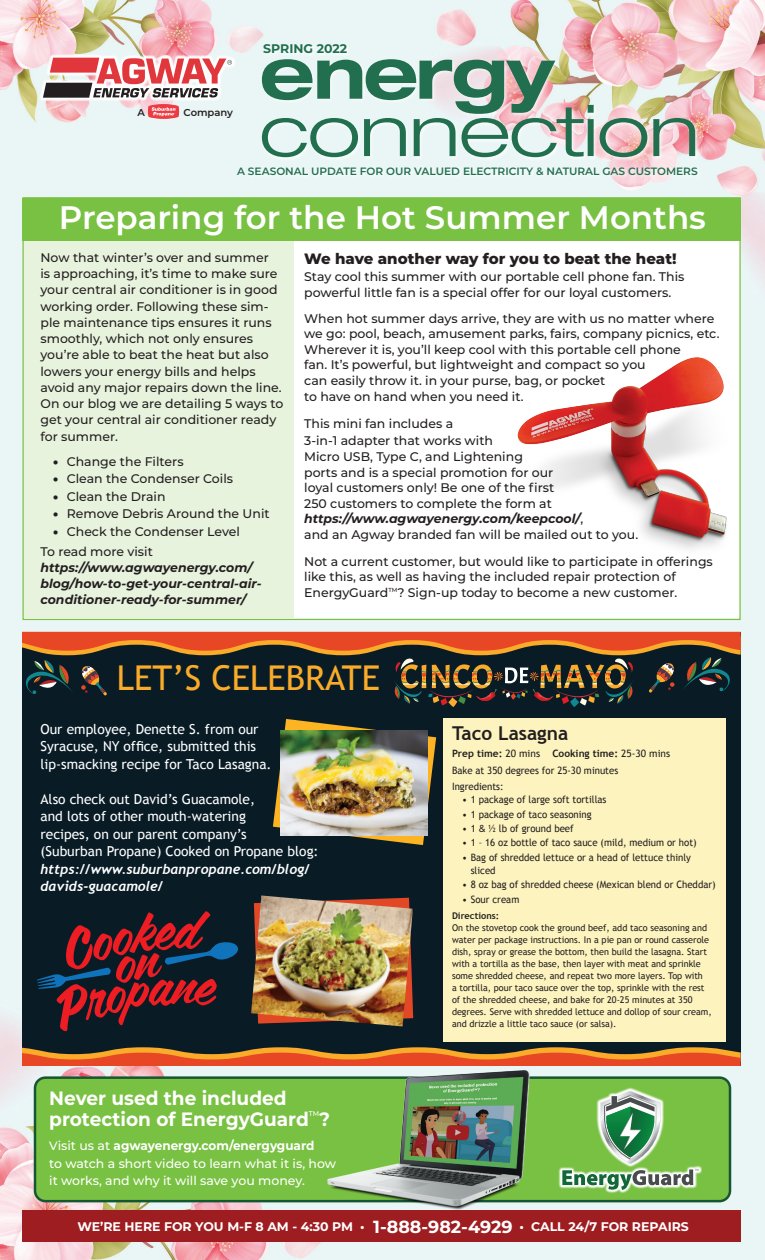
<style>
.page{position:relative;width:765px;height:1260px;background:#fff}
.page>*{position:absolute;margin:0;border:0;box-sizing:border-box;transform-origin:0 0}
.t1{font:34.12px "Trebuchet MS";color:#faab2a}
.t2{font:600 32.5px "Montserrat";color:#fff}
.t3{font:700 19.25px/21.2px "Montserrat";color:#fff;scale:.96 1}
.t4{font:700 19.12px "Trebuchet MS";color:#231f20}
.t5{font:800 15px "Montserrat";color:#231f20}
.t6{font:13.75px/17.5px "Trebuchet MS";color:#fff}
.t7{font:italic 700 13.75px/17.5px "Trebuchet";color:#fff}
.t8{font:500 12.5px/16.2px "Montserrat";color:#231f20}
.t9{font:500 12.5px/17.5px "Montserrat";color:#fff}
.t10{font:italic 700 12.5px/16.2px "Montserrat";color:#231f20}
.t11{font:700 12.5px "Montserrat";color:#fff}
.t12{font:700 12.5px "Montserrat";color:#226f50}
.t13{font:600 10.62px "Montserrat";color:#226f50}
.t14{font:10.12px/13.1px "Trebuchet MS";color:#231f20;scale:.95 1}
.t15{font:10.12px/16.8px "Trebuchet MS";color:#231f20}
.t16{font:600 10px "Montserrat";letter-spacing:-.005em;color:#231f20}
.t17{font:9.25px/12px "Trebuchet MS";color:#231f20}
.t18{font:700 9.25px "Trebuchet MS";color:#231f20}
.t19{font:500 7px "Montserrat";color:#fff;scale:.96 1}
.s1{font-weight:900}
.s2{font-weight:700;font-style:italic}
.s3{font-size:12px}
.s4{font-weight:700}
.s5{font-family:"Montserrat";font-weight:500}
.s6{font-size:17.5px}
</style>
<div class="page">
<img style="left:0;top:0;width:765px;height:1260px">
<div style="left:22px;top:197px;width:719px;height:423px;background:#fff;border:1px solid #79c142"></div>
<div style="left:24px;top:237px;width:269px;height:382px;background:#e8f3de"></div>
<div style="left:35px;top:1078px;width:695px;height:123px;background:#79c142;border-radius:11px"></div>
<div style="left:34px;top:1076px;width:697px;height:126px;border:2px solid #165632;border-radius:11px"></div>
<div style="left:22px;top:1210px;width:719px;height:31px;background:#9e1d21"></div>
<svg style="left:39px;top:54px;width:197px;height:48px"></svg>
<svg style="left:43px;top:58px;width:189px;height:40px"></svg>
<svg style="left:148px;top:104px;width:31px;height:15px"></svg>
<div style="left:262px;top:42px;width:89px;height:16px;background:#f0f9f8"></div>
<div style="left:261px;top:58px;width:438px;height:103px;background:#fff;opacity:.75"></div>
<svg style="left:262px;top:59px;width:332px;height:98px"></svg>
<svg style="left:600px;top:118px;width:47px;height:39px"></svg>
<svg style="left:653px;top:118px;width:42px;height:38px"></svg>
<svg style="left:236px;top:166px;width:466px;height:13px;fill:#eef7f6"></svg>
<div style="left:22px;top:198px;width:719px;height:42px;background:#79c142"></div>
<svg style="left:559px;top:1087px;width:143px;height:106px"></svg>
<svg style="left:562px;top:1091px;width:136px;height:99px"></svg>
<img style="left:517px;top:343px;width:242px;height:215px">
<div style="left:22px;top:632px;width:719px;height:434px;background:#091c26"></div>
<svg style="left:22px;top:1047px;width:719px;height:19px"></svg>
<svg style="left:22px;top:632px;width:719px;height:75px"></svg>
<div style="left:443px;top:718px;width:283px;height:324px;background:#fdf3be"></div>
<svg style="left:273px;top:719px;width:163px;height:126px"></svg>
<img style="left:281px;top:731px;width:147px;height:105px">
<img style="left:251px;top:895px;width:162px;height:131px">
<svg style="left:37px;top:911px;width:201px;height:120px"></svg>
<img style="left:306px;top:1056px;width:234px;height:154px">
<p class="t16" style="left:137px;top:105px;width:9px">A</p>
<p class="t16" style="left:184px;top:105px;width:51px">Company</p>
<p class="t12" style="left:263px;top:40px;width:86px">SPRING 2022</p>
<p class="t13" style="left:237px;top:164px;width:462px">A SEASONAL UPDATE FOR OUR VALUED ELECTRICITY &amp; NATURAL GAS CUSTOMERS</p>
<h2 class="t2" style="left:59px;top:195px;width:649px">Preparing for the Hot Summer Months</h2>
<p class="t8" style="left:41px;top:249px;width:244px">Now that winter’s over and summer<br>is approaching, it’s time to make sure your central air conditioner is in good working order. Following these sim&shy;ple maintenance tips ensures it runs smoothly, which not only ensures you’re able to beat the heat but also lowers your energy bills and helps avoid any major repairs down the line.<br>On our blog we are detailing 5 ways to get your central air conditioner ready for summer.</p>
<p class="t8" style="left:53px;top:453px;width:132px"><span class="s1">•</span> Change the Filters</p>
<p class="t8" style="left:53px;top:470px;width:182px"><span class="s1">•</span> Clean the Condenser Coils</p>
<p class="t8" style="left:53px;top:488px;width:114px"><span class="s1">•</span> Clean the Drain</p>
<p class="t8" style="left:53px;top:505px;width:218px"><span class="s1">•</span> Remove Debris Around the Unit</p>
<p class="t8" style="left:41px;top:521px;width:201px;line-height:20px;text-indent:12px"><span class="s1">•</span> Check the Condenser Level<br>To read more visit</p>
<p class="t10" style="left:41px;top:559px;width:223px">https://www.agwayenergy.com/ blog/how-to-get-your-central-air&shy;conditioner-ready-for-summer/</p>
<p class="t5" style="left:304px;top:248px;width:374px">We have another way for you to beat the heat!</p>
<p class="t8" style="left:304px;top:267px;width:382px">Stay cool this summer with our portable cell phone fan. This powerful little fan is a special offer for our loyal customers.</p>
<p class="t8" style="left:304px;top:310px;width:417px;line-height:15.5px">When hot summer days arrive, they are with us no matter where we go: pool, beach, amusement parks, fairs, company picnics, etc.<br>Wherever it is, you’ll keep cool with this portable cell phone<br>fan. It’s powerful, but lightweight and compact so you<br>can easily throw it. in your purse, bag, or pocket<br>to have on hand when you need it.</p>
<p class="t8" style="left:304px;top:415px;width:335px;line-height:15.8px">This mini fan includes a<br>3-in-1 adapter that works with<br>Micro USB, Type C, and Lightening<br>ports and is a special promotion for our<br>loyal customers only! Be one of the first<br>250 customers to complete the form at <span class="s2">https://www.agwayenergy.com/keepcool/</span>,<br>and an Agway branded fan will be mailed out to you.</p>
<p class="t8" style="left:304px;top:553px;width:410px;line-height:15.4px">Not a current customer, but would like to participate in offerings like this, as well as having the included repair protection of<br>EnergyGuard<sup>TM</sup>? Sign-up today to become a new customer.</p>
<h1 class="t1" style="left:117px;top:658px;width:265px">LET’S CELEBRATE</h1>
<p class="t6" style="left:41px;top:720px;width:233px">Our employee, Denette S. from our<br>Syracuse, NY office, submitted this lip-smacking recipe for Taco Lasagna.</p>
<p class="t6" style="left:41px;top:790px;width:280px">Also check out David’s Guacamole,<br>and lots of other mouth-watering<br>recipes, on our parent company’s<br>(Suburban Propane) Cooked on Propane blog:</p>
<p class="t7" style="left:41px;top:860px;width:271px">https://www.suburbanpropane.com/blog/ davids-guacamole/</p>
<h3 class="t3" style="left:49px;top:1087px;width:272px">Never used the included protection of EnergyGuard</h3>
<p class="t19" style="left:309px;top:1108px;width:12px">TM</p>
<h3 class="t3" style="left:319px;top:1108px;width:13px">?</h3>
<p class="t9" style="left:49px;top:1137px;width:288px"><span class="s3">V</span>isit us at <span class="s4">agwayenergy.com/energyguard<br></span>to watch a short video to learn what it is, how it works, and why it will save you money.</p>
<h3 class="t4" style="left:452px;top:721px;width:118px">Taco Lasagna</h3>
<p class="t15" style="left:452px;top:745px;width:220px"><span class="s4">Prep time:</span> 20 mins <span class="s4">Cooking time:</span> 25-30 mins<br>Bake at 350 degrees for 25-30 minutes<br>Ingredients:</p>
<p class="t14" style="left:462px;top:793px;width:154px">• 1 package of large soft tortillas</p>
<p class="t14" style="left:462px;top:808px;width:138px">• 1 package of taco seasoning</p>
<p class="t14" style="left:462px;top:822px;width:119px">• 1 <span class="s5">&amp;</span> ½ lb of ground beef</p>
<p class="t14" style="left:462px;top:836px;width:249px">• 1 – 16 oz bottle of taco sauce (mild, medium or hot)</p>
<p class="t14" style="left:471px;top:851px;width:233px;text-indent:-9px">• Bag of shredded lettuce or a head of lettuce thinly sliced</p>
<p class="t14" style="left:462px;top:878px;width:269px">• 8 oz bag of shredded cheese (Mexican blend or Cheddar)</p>
<p class="t14" style="left:462px;top:893px;width:62px">• Sour cream</p>
<p class="t18" style="left:452px;top:910px;width:49px">Directions:</p>
<p class="t17" style="left:452px;top:922px;width:261px">On the stovetop cook the ground beef, add taco seasoning and water per package instructions. In a pie pan or round casserole dish, spray or grease the bottom, then build the lasagna. Start with a tortilla as the base, then layer with meat and sprinkle some shredded cheese, and repeat two more layers. Top with<br>a tortilla, pour taco sauce over the top, sprinkle with the rest of the shredded cheese, and bake for 20-25 minutes at 350 degrees. Serve with shredded lettuce and dollop of sour cream, and drizzle a little taco sauce (or salsa).</p>
<p class="t11" style="left:77px;top:1218px;width:613px">WE’RE HERE FOR YOU M-F 8 AM - 4:30 PM • <span class="s6">1-888-982-4929</span> • CALL 24/7 FOR REPAIRS</p>
</div>
